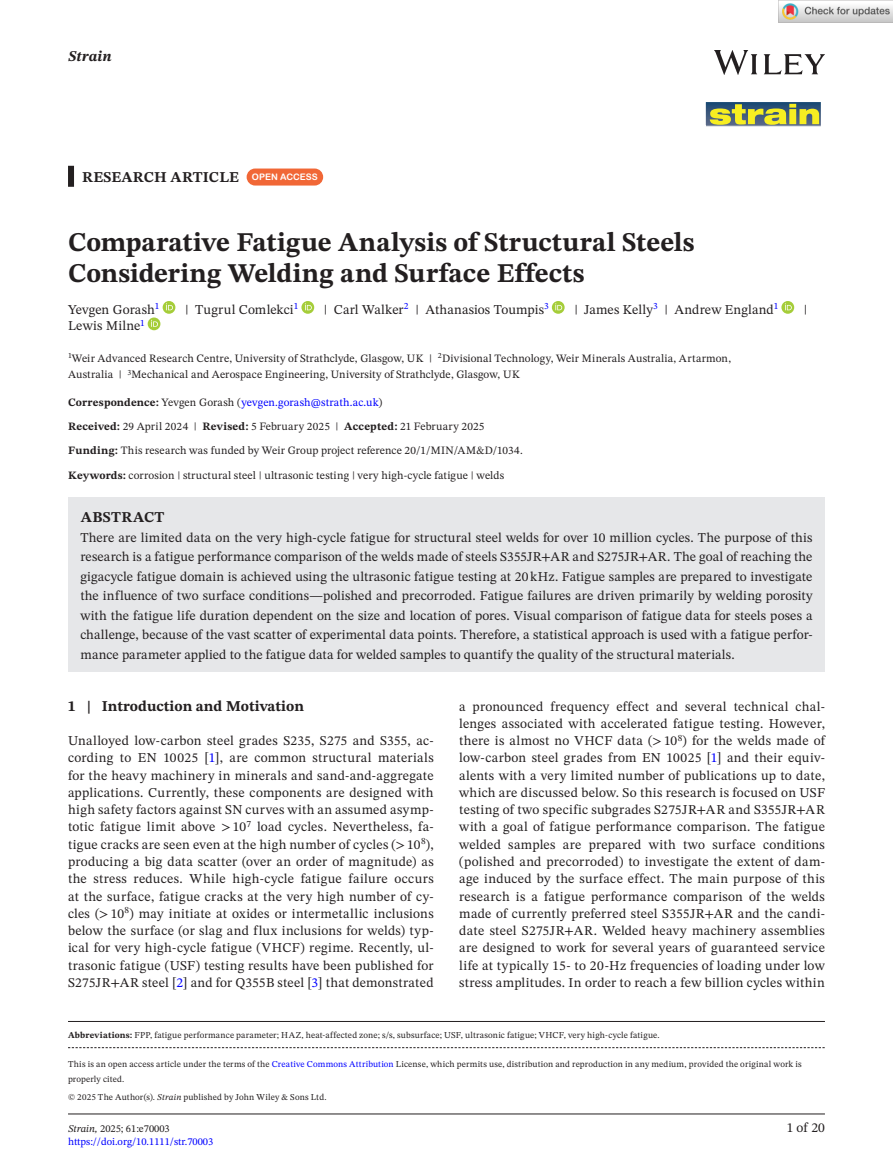
<style>
.page{position:relative;width:893px;height:1174px;background:#fff}
.page>*{position:absolute;margin:0;border:0;box-sizing:border-box;transform-origin:0 0}
.t1{font:700 27px/31.5px "STIX Two Text";color:#231f20}
.t2{font:700 15px "STIX Two Text";color:#231f20}
.t3{font:700 15px "STIX Two Text";letter-spacing:.025em;color:#231f20}
.t4{font:italic 700 15px "STIX Two Text";letter-spacing:.005em;color:#231f20}
.t5{font:13.5px/17.2px "STIX Two Text";letter-spacing:.01em;color:#231f20;text-align:justify}
.t6{font:11.25px/24px "STIX Two Text";letter-spacing:.015em;color:#231f20}
.t7{font:10.5px "STIX Two Text";color:#00f}
.t8{font:10.5px "STIX Two Text";color:#231f20}
.t9{font:9px/15px "STIX Two Text";letter-spacing:.02em;color:#231f20}
.s1{font-family:"Arial Rounded MT Bold";font-weight:400;font-size:9px;color:#fff}
.s2{font-weight:700}
.s3{color:#00f}
.s4{font-style:italic}
</style>
<div class="page">
<hr style="left:68px;top:1113px;width:757px;height:1px;background:#231f20">
<img style="left:714px;top:51px;width:111px;height:23px">
<svg style="left:705px;top:102px;width:116px;height:24px;background:#8d9b56"></svg>
<div style="left:68px;top:166px;width:6px;height:21px;background:#231f20"></div>
<div style="left:68px;top:497px;width:757px;height:42px;background:#e6e7e9"></div>
<div style="left:68px;top:516px;width:757px;height:156px;background:#e6e7e9"></div>
<div style="left:247px;top:168px;width:76px;height:17px;background:#f16736;border-radius:9px"></div>
<svg style="left:163px;top:301px;width:12px;height:13px"></svg>
<svg style="left:166px;top:303px;width:7px;height:7px"></svg>
<svg style="left:301px;top:301px;width:13px;height:13px"></svg>
<svg style="left:305px;top:303px;width:7px;height:7px"></svg>
<svg style="left:552px;top:301px;width:13px;height:13px"></svg>
<svg style="left:555px;top:303px;width:7px;height:7px"></svg>
<svg style="left:781px;top:301px;width:13px;height:13px"></svg>
<svg style="left:785px;top:303px;width:7px;height:7px"></svg>
<div style="left:148px;top:317px;width:12px;height:13px;background:#a5cd39;border-radius:50%"></div>
<svg style="left:151px;top:320px;width:7px;height:7px"></svg>
<svg style="left:68px;top:1047px;width:757px;height:1px"></svg>
<hr style="left:68px;top:1021px;width:757px;height:1px;background:#231f20">
<img style="left:779px;top:0;width:114px;height:23px">
<p class="t4" style="left:68px;top:46px;width:45px">Strain</p>
<p class="t2" style="left:82px;top:166px;width:237px">RESEARCH ARTICLE <span class="s1">OPEN ACCESS</span></p>
<h1 class="t1" style="left:68px;top:227px;width:628px">Comparative Fatigue Analysis of Structural Steels<br>Considering Welding and Surface Effects</h1>
<p class="t5" style="left:68px;top:300px;width:93px">Yevgen Gorash<sup>1</sup></p>
<p class="t5" style="left:185px;top:300px;width:115px">| Tugrul Comlekci<sup>1</sup></p>
<p class="t5" style="left:324px;top:300px;width:226px">| Carl Walker<sup>2</sup> | Athanasios Toumpis<sup>3</sup></p>
<p class="t5" style="left:574px;top:300px;width:206px">| James Kelly<sup>3</sup> | Andrew England<sup>1</sup></p>
<p class="t5" style="left:804px;top:300px;width:5px">|</p>
<p class="t5" style="left:68px;top:317px;width:78px">Lewis Milne<sup>1</sup></p>
<p class="t6" style="left:68px;top:350px;width:664px;line-height:16.5px"><sup>1</sup>Weir Advanced Research Centre, University of Strathclyde, Glasgow, UK | <sup>2</sup>Divisional Technology, Weir Minerals Australia, Artarmon,<br>Australia | <sup>3</sup>Mechanical and Aerospace Engineering, University of Strathclyde, Glasgow, UK</p>
<p class="t6" style="left:68px;top:390px;width:456px"><span class="s2">Correspondence:</span> Yevgen Gorash (<span class="s3">yevgen.gorash@strath.ac.uk</span>)<br><span class="s2">Received:</span> 29 April 2024 | <span class="s2">Revised:</span> 5 February 2025 | <span class="s2">Accepted:</span> 21 February 2025<br><span class="s2">Funding:</span> This research was funded by Weir Group project reference 20/1/MIN/AM&amp;D/1034.</p>
<p class="t6" style="left:68px;top:463px;width:438px"><span class="s2">Keywords:</span> corrosion | structural steel | ultrasonic testing | very high-cycle fatigue | welds</p>
<p class="t3" style="left:81px;top:506px;width:85px">ABSTRACT</p>
<p class="t5" style="left:80px;top:527px;width:734px;line-height:19.5px">There are limited data on the very high-cycle fatigue for structural steel welds for over 10 million cycles. The purpose of this research is a fatigue performance comparison of the welds made of steels S355JR+AR and S275JR+AR. The goal of reaching the gigacycle fatigue domain is achieved using the ultrasonic fatigue testing at 20kHz. Fatigue samples are prepared to investigate the influence of two surface conditions—polished and precorroded. Fatigue failures are driven primarily by welding porosity with the fatigue life duration dependent on the size and location of pores. Visual comparison of fatigue data for steels poses a challenge, because of the vast scatter of experimental data points. Therefore, a statistical approach is used with a fatigue perfor&shy;mance parameter applied to the fatigue data for welded samples to quantify the quality of the structural materials.</p>
<p class="t2" style="left:68px;top:695px;width:238px">1 | Introduction and Motivation</p>
<p class="t5" style="left:68px;top:732px;width:367px">Unalloyed low-carbon steel grades S235, S275 and S355, ac&shy;cording to EN 10025 [<span class="s3">1</span>], are common structural materials for the heavy machinery in minerals and sand-and-aggregate applications. Currently, these components are designed with high safety factors against SN curves with an assumed asymp&shy;totic fatigue limit above &gt; 10<sup>7</sup> load cycles. Nevertheless, fa&shy;tigue cracks are seen even at the high number of cycles (&gt; 10<sup>8</sup>), producing a big data scatter (over an order of magnitude) as the stress reduces. While high-cycle fatigue failure occurs at the surface, fatigue cracks at the very high number of cy&shy;cles (&gt; 10<sup>8</sup>) may initiate at oxides or intermetallic inclusions below the surface (or slag and flux inclusions for welds) typ&shy;ical for very high-cycle fatigue (VHCF) regime. Recently, ul&shy;trasonic fatigue (USF) testing results have been published for S275JR+AR steel [<span class="s3">2</span>] and for Q355B steel [<span class="s3">3</span>] that demonstrated</p>
<p class="t5" style="left:459px;top:697px;width:367px">a pronounced frequency effect and several technical chal&shy;lenges associated with accelerated fatigue testing. However, there is almost no VHCF data (&gt; 10<sup>8</sup>) for the welds made of low-carbon steel grades from EN 10025 [<span class="s3">1</span>] and their equiv&shy;alents with a very limited number of publications up to date, which are discussed below. So this research is focused on USF testing of two specific subgrades S275JR+AR and S355JR+AR with a goal of fatigue performance comparison. The fatigue welded samples are prepared with two surface conditions (polished and precorroded) to investigate the extent of dam&shy;age induced by the surface effect. The main purpose of this research is a fatigue performance comparison of the welds made of currently preferred steel S355JR+AR and the candi&shy;date steel S275JR+AR. Welded heavy machinery assemblies are designed to work for several years of guaranteed service life at typically 15- to 20-Hz frequencies of loading under low stress amplitudes. In order to reach a few billion cycles within</p>
<p class="t9" style="left:68px;top:1028px;width:593px"><span class="s2">Abbreviations:</span> FPP, fatigue performance parameter; HAZ, heat-affected zone; s/s, subsurface; USF, ultrasonic fatigue; VHCF, very high-cycle fatigue.</p>
<p class="t9" style="left:68px;top:1056px;width:735px">This is an open access article under the terms of the <span class="s3">Creative Commons Attribution</span> License, which permits use, distribution and reproduction in any medium, provided the original work is properly cited.</p>
<p class="t9" style="left:68px;top:1089px;width:260px">© 2025 The Author(s). <span class="s4">Strain</span> published by John Wiley &amp; Sons Ltd.</p>
<p class="t8" style="left:68px;top:1121px;width:103px"><span class="s4">Strain,</span> 2025; 61:e70003</p>
<p class="t5" style="left:787px;top:1119px;width:40px">1 of 20</p>
<p class="t7" style="left:68px;top:1134px;width:147px">https://doi.org/10.1111/str.70003</p>
</div>
